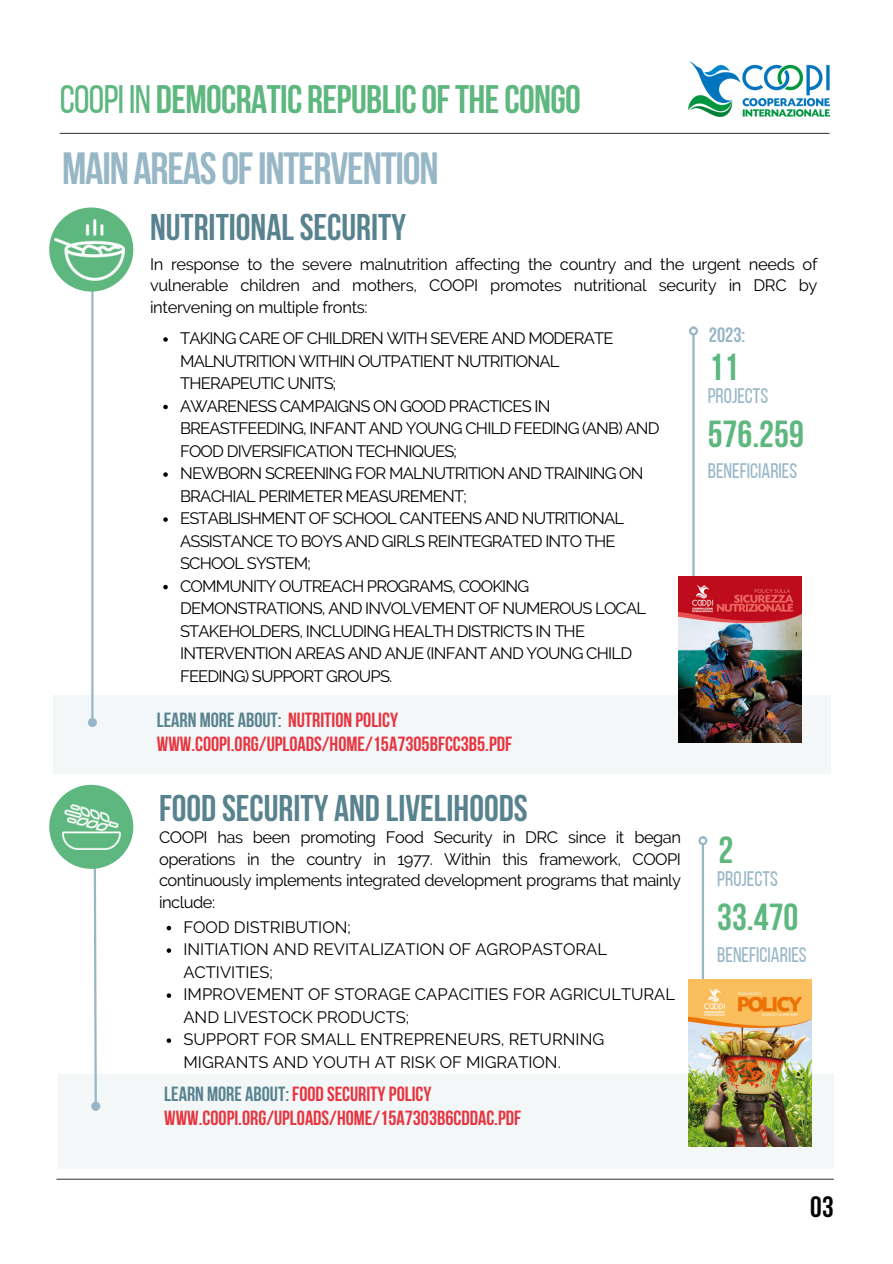
<style>
.page{position:relative;width:893px;height:1264px;background:#fff}
.page>*{position:absolute;margin:0;border:0;box-sizing:border-box;transform-origin:0 0}
.t1{font:700 45px "Bebas Neue";letter-spacing:-.025em;color:#98b7c6}
.t2{font:700 39.6px "Bebas Neue";letter-spacing:-.015em;color:#5db77e}
.t3{font:700 37.5px "Bebas Neue";color:#5db77e}
.t4{font:700 37.05px "Bebas Neue";color:#58828f}
.t5{font:700 29.25px "Bebas Neue";color:#000}
.t6{font:21px "Bebas Neue";color:#98b7c6}
.t7{font:700 20.7px "Bebas Neue";color:#98b7c6}
.t8{font:700 20.4px/23.7px "Bebas Neue";color:#e7343f}
.t9{font:16.5px/22.5px "Raleway";letter-spacing:-.045em;color:#000}
.t10{font:16.5px/22.5px "Raleway";color:#000}
.s1{font-weight:400}
.s2{color:#58828f}
</style>
<div class="page">
<div style="left:54px;top:695px;width:776px;height:78px;background:#f3f7f8"></div>
<hr style="left:91px;top:288px;width:2px;height:430px;background:#98b7c6">
<div style="left:89px;top:719px;width:7px;height:7px;background:#98b7c6;border-radius:50%"></div>
<div style="left:88px;top:718px;width:9px;height:9px;border:2px solid #98b7c6;border-radius:50%"></div>
<div style="left:49px;top:207px;width:84px;height:84px;background:#5db77e;border-radius:50%"></div>
<hr style="left:56px;top:1178px;width:777px;height:1px;background:#414747">
<img style="left:689px;top:62px;width:140px;height:55px">
<hr style="left:60px;top:133px;width:769px;height:1px;background:#414747">
<hr style="left:692px;top:335px;width:2px;height:247px;background:#98b7c6">
<div style="left:689px;top:326px;width:9px;height:9px;border:2px solid #98b7c6;border-radius:50%"></div>
<img style="left:678px;top:576px;width:123px;height:166px">
<div style="left:58px;top:1074px;width:775px;height:94px;background:#f3f7f8"></div>
<svg style="left:92px;top:867px;width:6px;height:234px"></svg>
<div style="left:92px;top:1102px;width:7px;height:7px;background:#98b7c6;border-radius:50%"></div>
<div style="left:91px;top:1101px;width:9px;height:9px;border:2px solid #98b7c6;border-radius:50%"></div>
<div style="left:49px;top:784px;width:84px;height:84px;background:#5db77e;border-radius:50%"></div>
<hr style="left:701px;top:844px;width:3px;height:189px;background:#98b7c6">
<div style="left:698px;top:836px;width:9px;height:9px;border:2px solid #98b7c6;border-radius:50%"></div>
<img style="left:689px;top:979px;width:122px;height:167px">
<img style="left:54px;top:219px;width:70px;height:61px">
<img style="left:62px;top:804px;width:59px;height:45px">
<svg style="left:163px;top:337px;width:5px;height:5px"></svg>
<svg style="left:163px;top:405px;width:5px;height:4px"></svg>
<svg style="left:163px;top:472px;width:5px;height:5px"></svg>
<svg style="left:163px;top:517px;width:5px;height:5px"></svg>
<svg style="left:163px;top:585px;width:5px;height:4px"></svg>
<svg style="left:167px;top:925px;width:4px;height:5px"></svg>
<svg style="left:167px;top:948px;width:4px;height:4px"></svg>
<svg style="left:167px;top:993px;width:4px;height:4px"></svg>
<svg style="left:167px;top:1038px;width:4px;height:4px"></svg>
<h3 class="t2" style="left:60px;top:83px;width:522px"><span class="s1">COOPI IN</span> DEMOCRATIC REPUBLICOFTHECONGO</h3>
<h6 class="t1" style="left:62px;top:150px;width:378px">MAINAREASOFINTERVENTION</h6>
<h4 class="t4" style="left:150px;top:213px;width:257px">NUTRITIONALSECURITY</h4>
<h4 class="t9" style="left:150px;top:253px;width:669px;line-height:21.3px;text-align:justify">In response to the severe malnutrition affecting the country and the urgent needs of vulnerable children and mothers, COOPI promotes nutritional security in DRC by intervening on multiple fronts:</h4>
<p class="t9" style="left:180px;top:327px;width:435px">TAKING CARE OF CHILDREN WITH SEVERE AND MODERATE<br>MALNUTRITION WITHIN OUTPATIENT NUTRITIONAL<br>THERAPEUTIC UNITS;</p>
<p class="t9" style="left:180px;top:394px;width:481px">AWARENESS CAMPAIGNS ON GOOD PRACTICES IN<br>BREASTFEEDING, INFANT AND YOUNG CHILD FEEDING (ANB) AND<br>FOOD DIVERSIFICATION TECHNIQUES;</p>
<p class="t9" style="left:180px;top:462px;width:465px">NEWBORN SCREENING FOR MALNUTRITION AND TRAINING ON<br>BRACHIAL PERIMETER MEASUREMENT;</p>
<p class="t9" style="left:180px;top:507px;width:445px">ESTABLISHMENT OF SCHOOL CANTEENS AND NUTRITIONAL<br>ASSISTANCE TO BOYS AND GIRLS REINTEGRATED INTO THE<br>SCHOOL SYSTEM;</p>
<h6 class="t9" style="left:180px;top:574px;width:467px">COMMUNITY OUTREACH PROGRAMS, COOKING DEMONSTRATIONS, AND INVOLVEMENT OF NUMEROUS LOCAL STAKEHOLDERS, INCLUDING HEALTH DISTRICTS IN THE INTERVENTION AREAS AND ANJE (INFANT AND YOUNG CHILD FEEDING) SUPPORT GROUPS.</h6>
<p class="t8" style="left:157px;top:710px;width:357px"><span class="s2">LEARN MORE ABOUT:</span> NUTRITION POLICY<br>WWW.COOPI.ORG/UPLOADS/HOME/15A7305BFCC3B5.PDF</p>
<h3 class="t4" style="left:159px;top:793px;width:370px">FOOD SECURITY AND LIVELIHOODS</h3>
<h6 class="t9" style="left:159px;top:827px;width:523px;line-height:21.3px;text-align:justify">COOPI has been promoting Food Security in DRC since it began operations in the country in 1977. Within this framework, COOPI continuously implements integrated development programs that mainly include:</h6>
<p class="t10" style="left:183px;top:915px;width:169px">FOOD DISTRIBUTION;</p>
<p class="t10" style="left:183px;top:938px;width:425px">INITIATION AND REVITALIZATION OF AGROPASTORAL<br>ACTIVITIES;</p>
<p class="t10" style="left:183px;top:983px;width:493px">IMPROVEMENT OF STORAGE CAPACITIES FOR AGRICULTURAL<br>AND LIVESTOCK PRODUCTS;</p>
<p class="t10" style="left:183px;top:1028px;width:422px">SUPPORT FOR SMALL ENTREPRENEURS, RETURNING<br>MIGRANTS AND YOUTH AT RISK OF MIGRATION.</p>
<p class="t8" style="left:164px;top:1083px;width:269px"><span class="s2">LEARN MORE ABOUT:</span> FOOD SECURITYPOLICY</p>
<h2 class="t8" style="left:164px;top:1107px;width:358px">WWW.COOPI.ORG/UPLOADS/HOME/15A7303B6CDDAC.PDF</h2>
<p class="t7" style="left:708px;top:326px;width:38px">2023:</p>
<p class="t3" style="left:708px;top:351px;width:31px">11</p>
<p class="t6" style="left:707px;top:387px;width:62px">PROJECTS</p>
<h6 class="t3" style="left:707px;top:419px;width:98px">576.259</h6>
<p class="t6" style="left:707px;top:462px;width:91px">BENEFICIARIES</p>
<p class="t3" style="left:718px;top:834px;width:16px">2</p>
<p class="t6" style="left:717px;top:870px;width:62px">PROJECTS</p>
<p class="t3" style="left:717px;top:902px;width:83px">33.470</p>
<p class="t6" style="left:717px;top:945px;width:91px">BENEFICIARIES</p>
<p class="t5" style="left:810px;top:1194px;width:25px">03</p>
</div>
